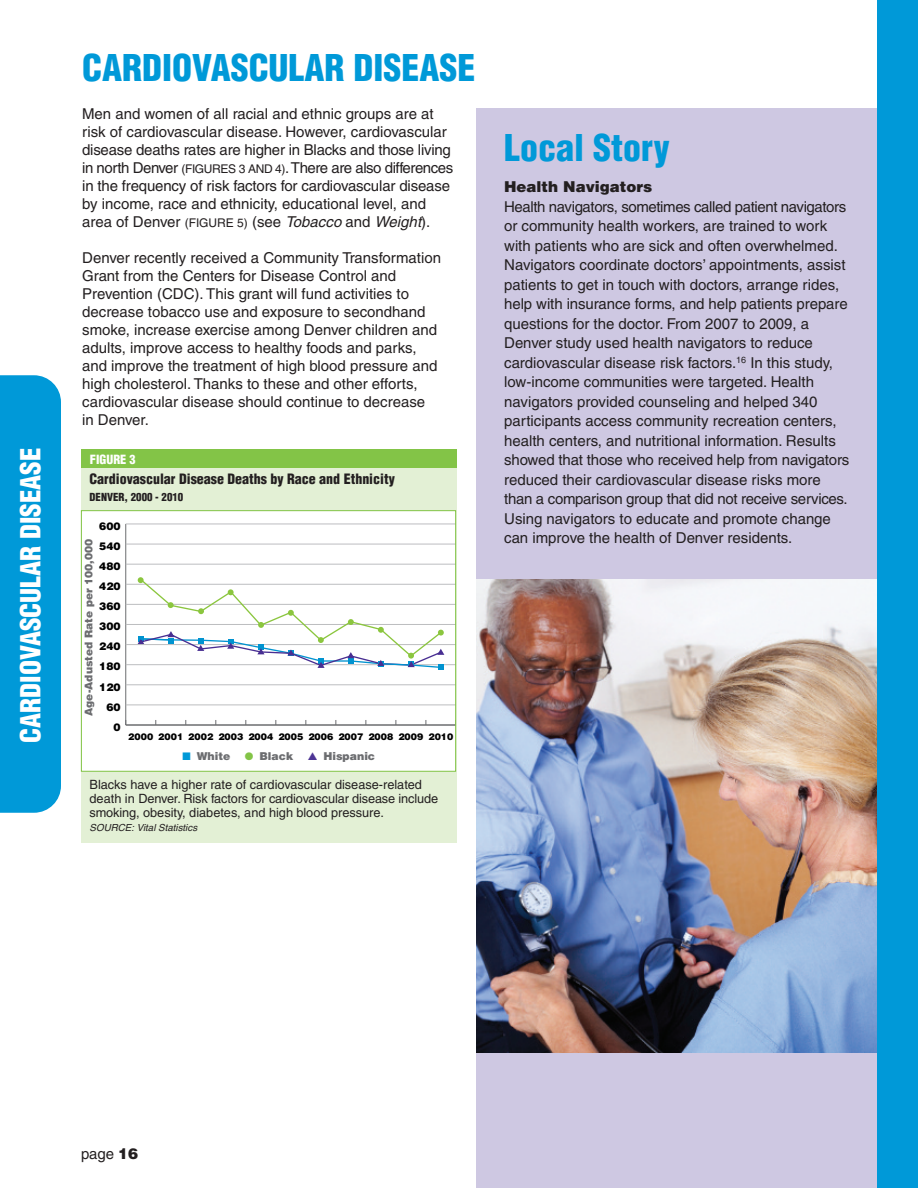
<style>
.page{position:relative;width:918px;height:1188px;background:#fff}
.page>*{position:absolute;margin:0;border:0;box-sizing:border-box;transform-origin:0 0}
.t1{font:900 condensed 36px "Helvetica";color:#0099d8}
.t2{font:900 condensed 27px "Helvetica";color:#fff}
.t3{font:15px/19.5px "Helvetica";color:#231f20}
.t4{font:900 15px "Helvetica";color:#231f20}
.t5{font:900 condensed 13.95px "Helvetica";color:#231f20}
.t6{font:12.75px/14px "Helvetica";color:#231f20}
.t7{font:900 condensed 12.45px "Helvetica";color:#fff}
.t8{font:900 10.8px "Helvetica";color:#6c6d70}
.t9{font:900 condensed 10.8px "Helvetica";color:#231f20}
.t10{font:900 10.65px "Helvetica";color:#000}
.t11{font:900 10.65px "Helvetica";color:#6c6d70}
.t12{font:9.75px "Helvetica Oblique TT";color:#231f20}
.t13{font:900 9.3px "Helvetica";color:#000}
.s1{font-size:12px}
.s2{font-style:italic}
.s3{color:#0099d8}
.s4{color:#83c447}
.s5{color:#4d3595}
.s6{font-weight:900}
</style>
<div class="page">
<div style="left:477px;top:108px;width:406px;height:1080px;background:#cec8e2"></div>
<div style="left:0;top:375px;width:61px;height:438px;background:#0099d8"></div>
<div style="left:81px;top:450px;width:375px;height:392px;background:#e3f0d5"></div>
<div style="left:81px;top:450px;width:375px;height:18px;background:#83c447"></div>
<div style="left:82px;top:511px;width:373px;height:260px;background:#fff"></div>
<hr style="left:125px;top:524px;width:1px;height:201px;background:#6c6d70">
<hr style="left:126px;top:725px;width:329px;height:1px;background:#6c6d70">
<hr style="left:126px;top:705px;width:329px;height:1px;background:#bcbdc0">
<hr style="left:126px;top:684px;width:329px;height:1px;background:#bcbdc0">
<hr style="left:126px;top:664px;width:329px;height:1px;background:#bcbdc0">
<hr style="left:126px;top:644px;width:329px;height:1px;background:#bcbdc0">
<hr style="left:126px;top:624px;width:329px;height:1px;background:#bcbdc0">
<hr style="left:126px;top:604px;width:329px;height:1px;background:#bcbdc0">
<hr style="left:126px;top:584px;width:329px;height:1px;background:#bcbdc0">
<hr style="left:126px;top:564px;width:329px;height:1px;background:#bcbdc0">
<hr style="left:126px;top:544px;width:329px;height:1px;background:#bcbdc0">
<hr style="left:126px;top:524px;width:329px;height:1px;background:#bcbdc0">
<svg style="left:137px;top:577px;width:307px;height:93px"></svg>
<div style="left:81px;top:510px;width:375px;height:262px;border:1px solid #83c447"></div>
<img style="left:477px;top:579px;width:401px;height:474px">
<div style="left:878px;top:0;width:40px;height:1188px;background:#0099d8"></div>
<h2 class="t2" style="left:15px;top:743px;width:297px;rotate:-90deg">CARDIOVASCULAR DISEASE</h2>
<h1 class="t1" style="left:82px;top:48px;width:395px">CARDIOVASCULAR DISEASE</h1>
<p class="t3" style="left:82px;top:106px;width:373px;line-height:18px">Men and women of all racial and ethnic groups are at risk of cardiovascular disease. However, cardiovascular disease deaths rates are higher in Blacks and those living in north Denver <span class="s1">(FIGURES 3 AND 4)</span>.There are also differences in the frequency of risk factors for cardiovascular disease by income, race and ethnicity, educational level, and area of Denver <span class="s1">(FIGURE 5)</span> (see <span class="s2">Tobacco</span> and <span class="s2">Weight</span>).</p>
<p class="t3" style="left:82px;top:250px;width:360px;line-height:18px">Denver recently received a Community Transformation Grant from the Centers for Disease Control and Prevention (CDC). This grant will fund activities to decrease tobacco use and exposure to secondhand smoke, increase exercise among Denver children and adults, improve access to healthy foods and parks, and improve the treatment of high blood pressure and high cholesterol. Thanks to these and other efforts, cardiovascular disease should continue to decrease<br>in Denver.</p>
<p class="t7" style="left:90px;top:452px;width:47px">FIGURE 3</p>
<p class="t5" style="left:90px;top:471px;width:307px">Cardiovascular Disease Deaths by Race and Ethnicity</p>
<p class="t9" style="left:90px;top:491px;width:95px">DENVER, 2000 - 2010</p>
<p class="t10" style="left:99px;top:520px;width:23px">600</p>
<p class="t11" style="left:82px;top:716px;width:179px;rotate:-90deg">Age-Adusted Rate per 100,000</p>
<p class="t10" style="left:99px;top:540px;width:23px">540</p>
<p class="t10" style="left:99px;top:560px;width:23px">480</p>
<p class="t10" style="left:99px;top:580px;width:23px">420</p>
<p class="t10" style="left:99px;top:600px;width:23px">360</p>
<p class="t10" style="left:99px;top:620px;width:23px">300</p>
<p class="t10" style="left:99px;top:640px;width:23px">240</p>
<p class="t10" style="left:99px;top:661px;width:23px">180</p>
<p class="t10" style="left:99px;top:681px;width:23px">120</p>
<p class="t10" style="left:106px;top:701px;width:16px">60</p>
<p class="t10" style="left:113px;top:721px;width:9px">0</p>
<p class="t13" style="left:128px;top:731px;width:327px">2000 2001 2002 2003 2004 2005 2006 2007 2008 2009 2010</p>
<p class="t8" style="left:182px;top:750px;width:50px"><span class="s3">■</span> White</p>
<p class="t8" style="left:245px;top:750px;width:50px"><span class="s4">●</span> Black</p>
<p class="t8" style="left:308px;top:750px;width:69px"><span class="s5">▲</span> Hispanic</p>
<p class="t6" style="left:90px;top:779px;width:350px">Blacks have a higher rate of cardiovascular disease-related death in Denver. Risk factors for cardiovascular disease include smoking, obesity, diabetes, and high blood pressure.</p>
<p class="t12" style="left:90px;top:822px;width:109px">SOURCE: Vital Statistics</p>
<h1 class="t1" style="left:504px;top:127px;width:167px">Local Story</h1>
<p class="t4" style="left:504px;top:178px;width:150px">Health Navigators</p>
<p class="t3" style="left:504px;top:198px;width:347px">Health navigators, sometimes called patient navigators or community health workers, are trained to work with patients who are sick and often overwhelmed.<br>Navigators coordinate doctors’ appointments, assist patients to get in touch with doctors, arrange rides, help with insurance forms, and help patients prepare questions for the doctor. From 2007 to 2009, a Denver study used health navigators to reduce cardiovascular disease risk factors.<sup>16</sup> In this study, low-income communities were targeted. Health navigators provided counseling and helped 340 participants access community recreation centers, health centers, and nutritional information. Results showed that those who received help from navigators reduced their cardiovascular disease risks more than a comparison group that did not receive services.<br>Using navigators to educate and promote change can improve the health of Denver residents.</p>
<p class="t3" style="left:81px;top:1145px;width:59px">page <span class="s6">16</span></p>
</div>
